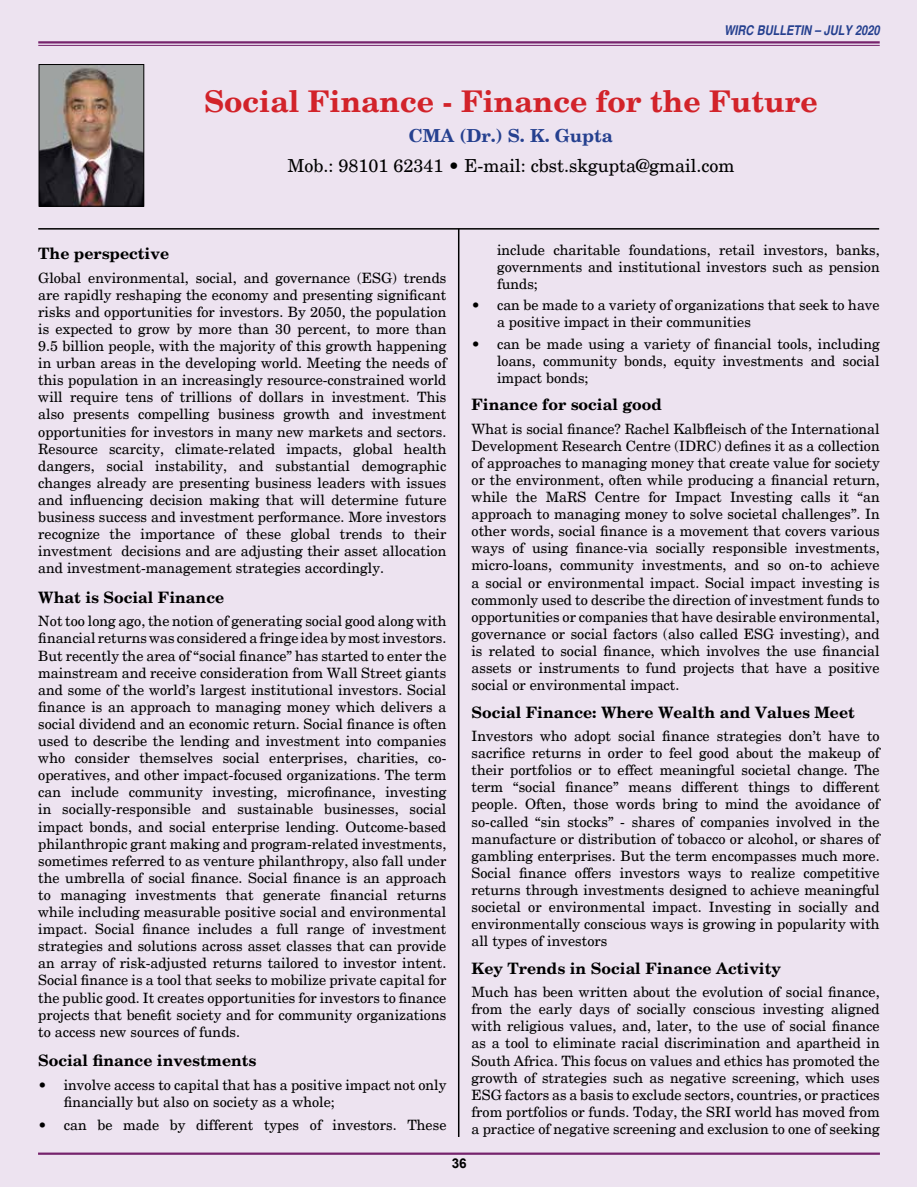
<style>
.page{position:relative;width:918px;height:1188px;background:#fff}
.page>*{position:absolute;margin:0;border:0;box-sizing:border-box;transform-origin:0 0}
.t1{font:700 30px "New Century Schlbk";color:#d2232a}
.t2{font:18px "New Century Schlbk";color:#000}
.t3{font:700 18px "New Century Schlbk";color:#25408f}
.t4{font:700 15.75px "New Century Schlbk";color:#000}
.t5{font:14.25px/17.1px "New Century Schlbk";color:#000;text-align:justify}
.t6{font:italic 700 condensed 13.5px "Helvetica";color:#25408f}
.t7{font:700 13.5px "Helvetica";color:#000}
</style>
<div class="page">
<div style="left:1px;top:1px;width:916px;height:1186px;background:#ede3f0"></div>
<hr style="left:38px;top:1153px;width:842px;height:2px;background:#76236c">
<hr style="left:38px;top:41px;width:842px;height:3px;background:#76236c">
<hr style="left:38px;top:45px;width:842px;height:1px;background:#76236c">
<img style="left:41px;top:66px;width:101px;height:139px">
<div style="left:39px;top:64px;width:105px;height:143px;border:1px solid #000"></div>
<hr style="left:38px;top:228px;width:841px;height:2px;background:#000">
<hr style="left:458px;top:229px;width:1px;height:908px;background:#000">
<p class="t6" style="left:724px;top:22px;width:157px">WIRC BULLETIN – JULY 2020</p>
<h1 class="t1" style="left:204px;top:82px;width:615px">Social Finance - Finance for the Future</h1>
<p class="t3" style="left:409px;top:124px;width:206px">CMA (Dr.) S. K. Gupta</p>
<p class="t2" style="left:287px;top:154px;width:448px">Mob.: 98101 62341 • E-mail: cbst.skgupta@gmail.com</p>
<p class="t4" style="left:38px;top:244px;width:132px">The perspective</p>
<p class="t5" style="left:38px;top:269px;width:410px">Global environmental, social, and governance (ESG) trends are rapidly reshaping the economy and presenting significant risks and opportunities for investors. By 2050, the population is expected to grow by more than 30 percent, to more than 9.5 billion people, with the majority of this growth happening in urban areas in the developing world. Meeting the needs of this population in an increasingly resource-constrained world will require tens of trillions of dollars in investment. This also presents compelling business growth and investment opportunities for investors in many new markets and sectors.<br>Resource scarcity, climate-related impacts, global health dangers, social instability, and substantial demographic changes already are presenting business leaders with issues and influencing decision making that will determine future business success and investment performance. More investors recognize the importance of these global trends to their investment decisions and are adjusting their asset allocation and investment-management strategies accordingly.</p>
<p class="t4" style="left:38px;top:587px;width:187px">What is Social Finance</p>
<p class="t5" style="left:38px;top:613px;width:410px">Not too long ago, the notion of generating social good along with financial returnswas considered a fringe idea by mostinvestors.<br>But recently the area of “social finance” has started to enter the mainstream and receive consideration from Wall Street giants and some of the world’s largest institutional investors. Social finance is an approach to managing money which delivers a social dividend and an economic return. Social finance is often used to describe the lending and investment into companies who consider themselves social enterprises, charities, co&shy;operatives, and other impact-focused organizations. The term can include community investing, microfinance, investing in socially-responsible and sustainable businesses, social impact bonds, and social enterprise lending. Outcome-based philanthropic grant making and program-related investments, sometimes referred to as venture philanthropy, also fall under the umbrella of social finance. Social finance is an approach to managing investments that generate financial returns while including measurable positive social and environmental impact. Social finance includes a full range of investment strategies and solutions across asset classes that can provide an array of risk-adjusted returns tailored to investor intent.<br>Social finance is a tool that seeks to mobilize private capital for the public good. It creates opportunities for investors to finance projects that benefit society and for community organizations to access new sources of funds.</p>
<p class="t4" style="left:38px;top:1051px;width:220px">Social finance investments</p>
<p class="t5" style="left:64px;top:1076px;width:384px;text-indent:-26px">• involve access to capital that has a positive impact not only financially but also on society as a whole;</p>
<p class="t5" style="left:38px;top:1117px;width:410px">• can be made by different types of investors. These</p>
<p class="t5" style="left:497px;top:241px;width:384px">include charitable foundations, retail investors, banks, governments and institutional investors such as pension funds;</p>
<p class="t5" style="left:497px;top:297px;width:384px;text-indent:-26px">• can be made to a variety of organizations that seek to have a positive impact in their communities</p>
<p class="t5" style="left:497px;top:335px;width:384px;text-indent:-25px">• can be made using a variety of financial tools, including loans, community bonds, equity investments and social impact bonds;</p>
<p class="t4" style="left:472px;top:395px;width:192px">Finance for social good</p>
<p class="t5" style="left:472px;top:420px;width:410px">What is social finance? Rachel Kalbfleisch of the International Development Research Centre (IDRC) defines it as a collection of approaches to managing money that create value for society or the environment, often while producing a financial return, while the MaRS Centre for Impact Investing calls it “an approach to managing money to solve societal challenges”. In other words, social finance is a movement that covers various ways of using finance-via socially responsible investments, micro-loans, community investments, and so on-to achieve a social or environmental impact. Social impact investing is commonly used to describe the direction of investment funds to opportunities or companies that have desirable environmental, governance or social factors (also called ESG investing), and is related to social finance, which involves the use financial assets or instruments to fund projects that have a positive social or environmental impact.</p>
<p class="t4" style="left:472px;top:702px;width:385px">Social Finance: Where Wealth and Values Meet</p>
<p class="t5" style="left:472px;top:728px;width:410px">Investors who adopt social finance strategies don’t have to sacrifice returns in order to feel good about the makeup of their portfolios or to effect meaningful societal change. The term “social finance” means different things to different people. Often, those words bring to mind the avoidance of so-called “sin stocks” - shares of companies involved in the manufacture or distribution of tobacco or alcohol, or shares of gambling enterprises. But the term encompasses much more.<br>Social finance offers investors ways to realize competitive returns through investments designed to achieve meaningful societal or environmental impact. Investing in socially and environmentally conscious ways is growing in popularity with all types of investors</p>
<p class="t4" style="left:472px;top:958px;width:311px">Key Trends in Social Finance Activity</p>
<p class="t5" style="left:472px;top:984px;width:410px">Much has been written about the evolution of social finance, from the early days of socially conscious investing aligned with religious values, and, later, to the use of social finance as a tool to eliminate racial discrimination and apartheid in South Africa. This focus on values and ethics has promoted the growth of strategies such as negative screening, which uses ESG factors as a basis to exclude sectors, countries, or practices from portfolios or funds. Today, the SRI world has moved from a practice of negative screening and exclusion to one of seeking</p>
<p class="t7" style="left:452px;top:1154px;width:17px">36</p>
</div>
